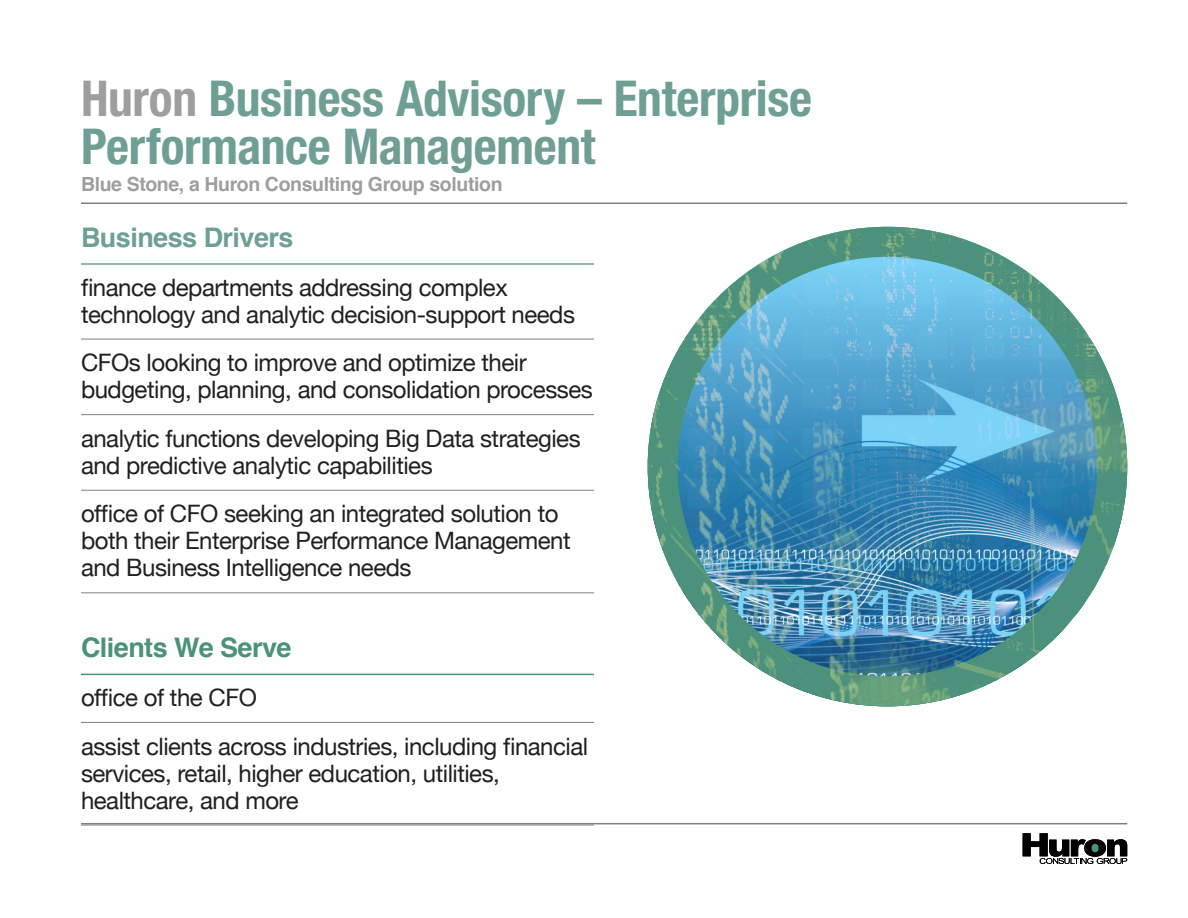
<style>
.page{position:relative;width:1188px;height:918px;background:#fff}
.page>*{position:absolute;margin:0;border:0;box-sizing:border-box;transform-origin:0 0}
.t1{font:700 condensed 49.5px/48px "Helvetica Neue";letter-spacing:-.005em;color:#6e9f95}
.normal_bullet_points{font:700 27px "Helvetica";letter-spacing:-.02em;color:#6e9f95}
.normal_bullet_points-2{font:700 27px "Helvetica";letter-spacing:-.02em;color:#4b917b}
.normal_bullet_points-3{font:24px/27px "Helvetica Neue";letter-spacing:-.02em;color:#231f20}
.normal_bullet_points-4{font:700 19.5px "Helvetica";letter-spacing:-.02em;color:#9d9e9f}
.s1{color:#9d9e9f}
.s2{color:#709e94}
</style>
<div class="page">
<img style="left:648px;top:227px;width:479px;height:479px;border-radius:240px">
<div style="left:648px;top:227px;width:479px;height:479px;border:30px solid #4b917b;border-radius:50%"></div>
<svg style="left:1023px;top:833px;width:104px;height:31px"></svg>
<hr style="left:81px;top:823px;width:1046px;height:1px;background:#7d8081">
<hr style="left:81px;top:202px;width:1046px;height:2px;background:#7d8081">
<hr style="left:81px;top:263px;width:513px;height:2px;background:#6e9f95">
<hr style="left:81px;top:339px;width:513px;height:1px;background:#7d8081">
<hr style="left:81px;top:414px;width:513px;height:1px;background:#7d8081">
<hr style="left:81px;top:490px;width:513px;height:1px;background:#7d8081">
<hr style="left:81px;top:593px;width:513px;height:1px;background:#7d8081">
<hr style="left:81px;top:674px;width:513px;height:1px;background:#4b917b">
<hr style="left:81px;top:722px;width:513px;height:1px;background:#7d8081">
<hr style="left:81px;top:825px;width:513px;height:1px;background:#7d8081">
<p class="t1" style="left:81px;top:74px;width:733px"><span class="s1">Huron</span> Business Advisory – Enterprise<br>Performance <span class="s2">Management</span></p>
<p class="normal_bullet_points-4" style="left:81px;top:169px;width:423px">Blue Stone, a Huron Consulting Group solution</p>
<p class="normal_bullet_points" style="left:81px;top:216px;width:214px">Business Drivers</p>
<p class="normal_bullet_points-3" style="left:81px;top:273px;width:496px">finance departments addressing complex technology and analytic decision-support needs</p>
<p class="normal_bullet_points-3" style="left:81px;top:349px;width:513px">CFOs looking to improve and optimize their budgeting, planning, and consolidation processes</p>
<p class="normal_bullet_points-3" style="left:81px;top:424px;width:501px">analytic functions developing Big Data strategies and predictive analytic capabilities</p>
<p class="normal_bullet_points-3" style="left:81px;top:500px;width:491px">office of CFO seeking an integrated solution to both their Enterprise Performance Management and Business Intelligence needs</p>
<p class="normal_bullet_points-2" style="left:81px;top:626px;width:212px">Clients We Serve</p>
<p class="normal_bullet_points-3" style="left:81px;top:684px;width:177px">office of the CFO</p>
<p class="normal_bullet_points-3" style="left:81px;top:732px;width:509px">assist clients across industries, including financial services, retail, higher education, utilities, healthcare, and more</p>
</div>
